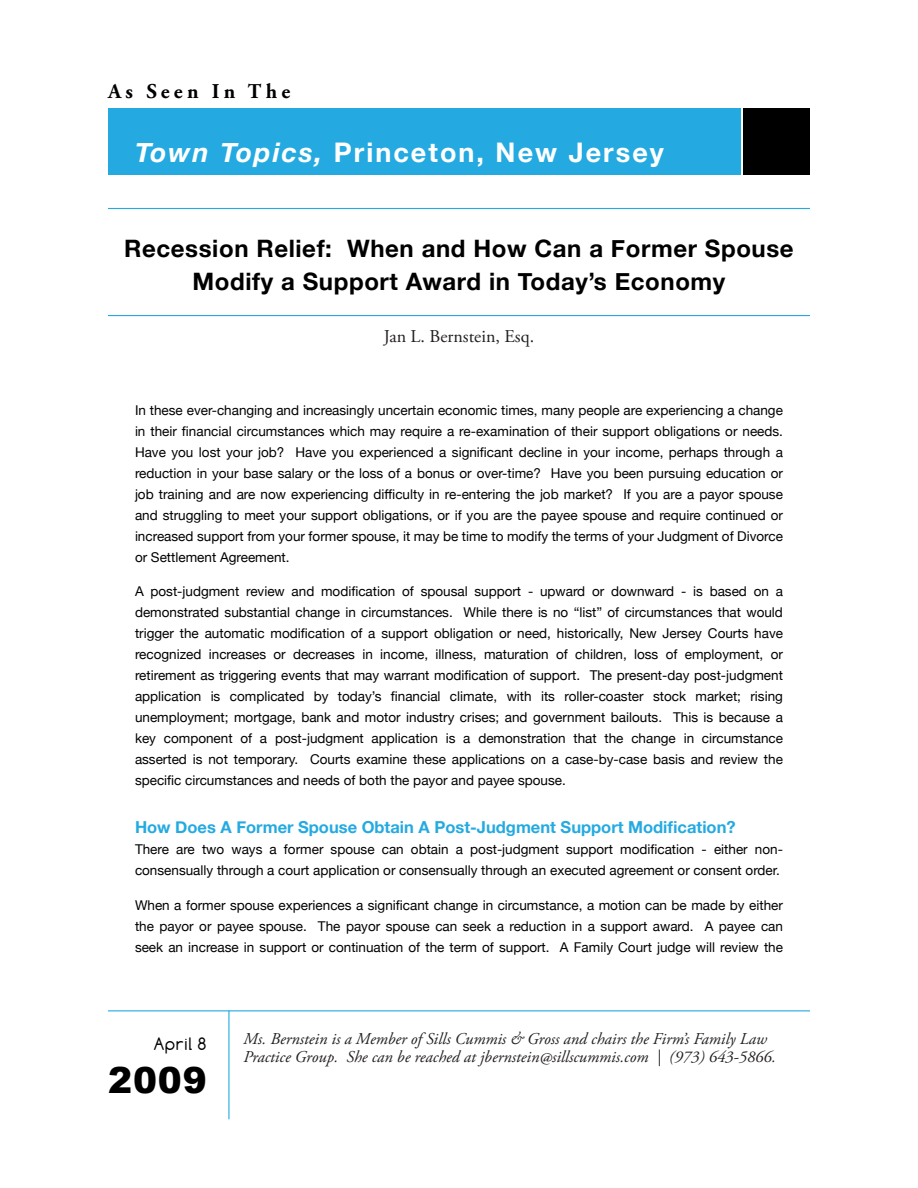
<style>
.page{position:relative;width:918px;height:1188px;background:#fff}
.page>*{position:absolute;margin:0;border:0;box-sizing:border-box;transform-origin:0 0}
.Date_-_Year{font:900 36px "Arial";color:#000}
.t1{font:700 27px "Helvetica Neue";letter-spacing:.075em;color:#fff}
.t2{font:700 24px "Helvetica Neue";letter-spacing:.025em;color:#000}
.t3{font:700 21px "Adobe Garamond Pro";letter-spacing:.2em;color:#000}
.t4{font:18px "Adobe Garamond Pro";color:#231f20}
.Date_-_Month{font:18px "Comfortaa";letter-spacing:.025em;color:#000}
.t5{font:italic 16.5px/18px "Adobe Garamond Pro";color:#231f20}
.title_to_section{font:700 16.5px "Helvetica Neue";color:#24aae1}
.t6{font:13.5px/21px "Helvetica Neue";color:#000;text-align:justify}
.s1{font-style:italic}
</style>
<div class="page">
<div style="left:743px;top:108px;width:67px;height:67px;background:#000"></div>
<div style="left:108px;top:108px;width:632px;height:67px;background:#24aae1"></div>
<hr style="left:108px;top:315px;width:702px;height:1px;background:#24aae1">
<hr style="left:108px;top:208px;width:702px;height:1px;background:#24aae1">
<hr style="left:108px;top:1010px;width:702px;height:1px;background:#24aae1">
<hr style="left:228px;top:1011px;width:2px;height:108px;background:#24aae1">
<p class="t3" style="left:108px;top:79px;width:184px">As Seen In The</p>
<p class="t1" style="left:135px;top:128px;width:530px"><span class="s1">Town Topics,</span> Princeton, New Jersey</p>
<p class="t2" style="left:124px;top:227px;width:671px">Recession Relief: When and How Can a Former Spouse</p>
<p class="t2" style="left:193px;top:259px;width:534px">Modify a Support Award in Today’s Economy</p>
<p class="t4" style="left:384px;top:326px;width:152px">Jan L. Bernstein, Esq.</p>
<p class="t6" style="left:135px;top:398px;width:650px">In these ever-changing and increasingly uncertain economic times, many people are experiencing a change in their financial circumstances which may require a re-examination of their support obligations or needs.<br>Have you lost your job? Have you experienced a significant decline in your income, perhaps through a reduction in your base salary or the loss of a bonus or over-time? Have you been pursuing education or job training and are now experiencing difficulty in re-entering the job market? If you are a payor spouse and struggling to meet your support obligations, or if you are the payee spouse and require continued or increased support from your former spouse, it may be time to modify the terms of your Judgment of Divorce or Settlement Agreement.</p>
<p class="t6" style="left:135px;top:580px;width:650px">A post-judgment review and modification of spousal support - upward or downward - is based on a demonstrated substantial change in circumstances. While there is no “list” of circumstances that would trigger the automatic modification of a support obligation or need, historically, New Jersey Courts have recognized increases or decreases in income, illness, maturation of children, loss of employment, or retirement as triggering events that may warrant modification of support. The present-day post-judgment application is complicated by today’s financial climate, with its roller-coaster stock market; rising unemployment; mortgage, bank and motor industry crises; and government bailouts. This is because a key component of a post-judgment application is a demonstration that the change in circumstance asserted is not temporary. Courts examine these applications on a case-by-case basis and review the specific circumstances and needs of both the payor and payee spouse.</p>
<p class="title_to_section" style="left:135px;top:812px;width:602px">How Does A Former Spouse Obtain A Post-Judgment Support Modification?</p>
<p class="t6" style="left:135px;top:838px;width:649px">There are two ways a former spouse can obtain a post-judgment support modification - either non&shy;consensually through a court application or consensually through an executed agreement or consent order.</p>
<p class="t6" style="left:135px;top:893px;width:650px">When a former spouse experiences a significant change in circumstance, a motion can be made by either the payor or payee spouse. The payor spouse can seek a reduction in a support award. A payee can seek an increase in support or continuation of the term of support. A Family Court judge will review the</p>
<p class="Date_-_Month" style="left:154px;top:1034px;width:54px">April 8</p>
<p class="Date_-_Year" style="left:108px;top:1054px;width:100px">2009</p>
<p class="t5" style="left:244px;top:1031px;width:534px">Ms. Bernstein is a Member of Sills Cummis &amp; Gross and chairs the Firm’s Family Law<br>Practice Group. She can be reached at jbernstein@sillscummis.com | (973) 643-5866.</p>
</div>
